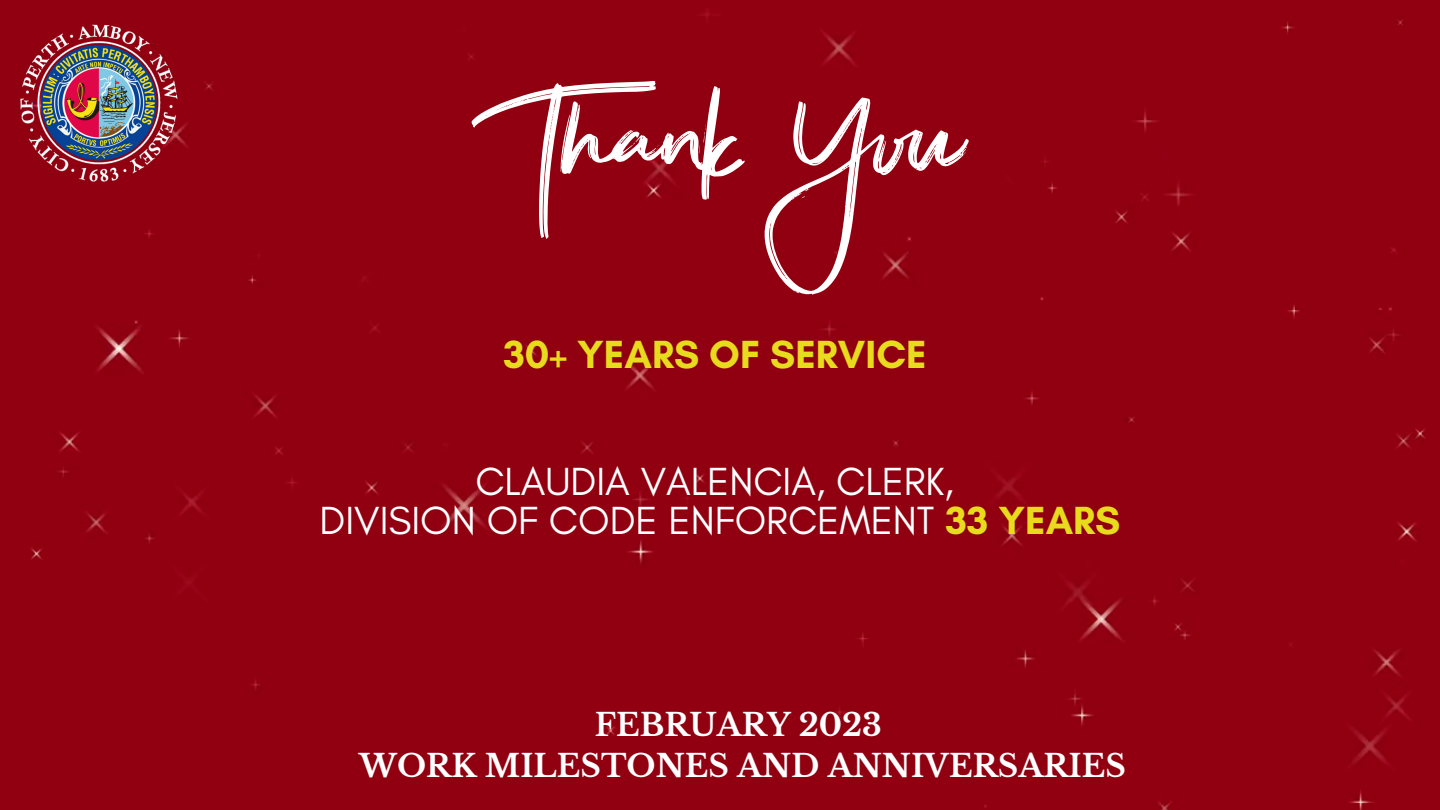
<style>
.page{position:relative;width:1440px;height:810px;background:#900010}
.page>*{position:absolute;margin:0;border:0;box-sizing:border-box;transform-origin:0 0}
.t1{font:40px/39.8px "Glacial Indifference";color:#fff;text-align:center}
.t2{font:700 40px "Glacial Indifference";color:#e8db1d}
.t3{font:700 30.9px "Libre Baskerville";color:#fff}
.s1{font-weight:700;color:#e8db1d}
</style>
<div class="page">
<svg style="left:472px;top:81px;width:497px;height:214px;fill:#900010"></svg>
<img style="left:13px;top:20px;width:173px;height:168px">
<p class="t2" style="left:503px;top:330px;width:425px">30+ YEARS OF SERVICE</p>
<p class="t1" style="left:319px;top:461px;width:803px">CLAUDIA VALENCIA, CLERK,<br>DIVISION OF CODE ENFORCEMENT <span class="s1">33 YEARS</span></p>
<p class="t3" style="left:595px;top:706px;width:289px">FEBRUARY 2023</p>
<p class="t3" style="left:359px;top:747px;width:768px">WORK MILESTONES AND ANNIVERSARIES</p>
</div>
